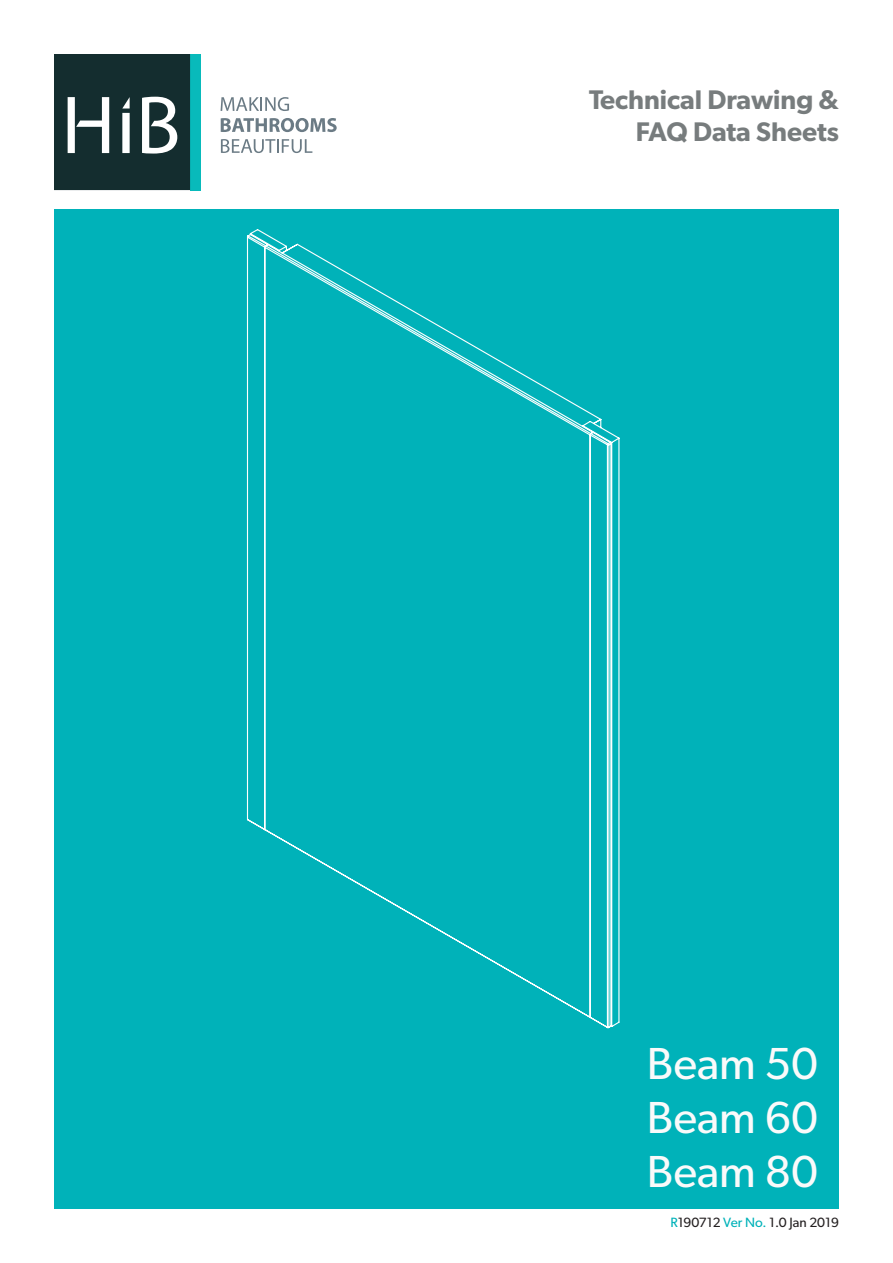
<style>
.page{position:relative;width:893px;height:1263px;background:#fff}
.page>*{position:absolute;margin:0;border:0;box-sizing:border-box;transform-origin:0 0}
.t1{font:45px "Gibson";color:#fafafa}
.t2{font:600 27px "Gibson";color:#777c7d}
.Contact_Text{font:13.5px "Gibson";color:#231f20}
.s1{color:#00b2b9}
</style>
<div class="page">
<div style="left:54px;top:209px;width:785px;height:1000px;background:#00b2b9"></div>
<svg style="left:246px;top:229px;width:374px;height:800px"></svg>
<div style="left:190px;top:54px;width:10px;height:136px;background:#08babb"></div>
<svg style="left:54px;top:54px;width:136px;height:136px;background:#324849"></svg>
<svg style="left:221px;top:97px;width:68px;height:14px"></svg>
<svg style="left:221px;top:118px;width:116px;height:14px"></svg>
<svg style="left:221px;top:139px;width:91px;height:14px"></svg>
<p class="t2" style="left:589px;top:83px;width:251px">Technical Drawing &amp;</p>
<p class="t2" style="left:636px;top:116px;width:205px">FAQ Data Sheets</p>
<p class="t1" style="left:647px;top:1036px;width:172px">Beam 50</p>
<p class="t1" style="left:647px;top:1090px;width:172px">Beam 60</p>
<p class="t1" style="left:647px;top:1144px;width:172px">Beam 80</p>
<p class="Contact_Text" style="left:670px;top:1214px;width:170px"><span class="s1">R</span>190712 <span class="s1">Ver No.</span> 1.0 Jan 2019</p>
</div>
